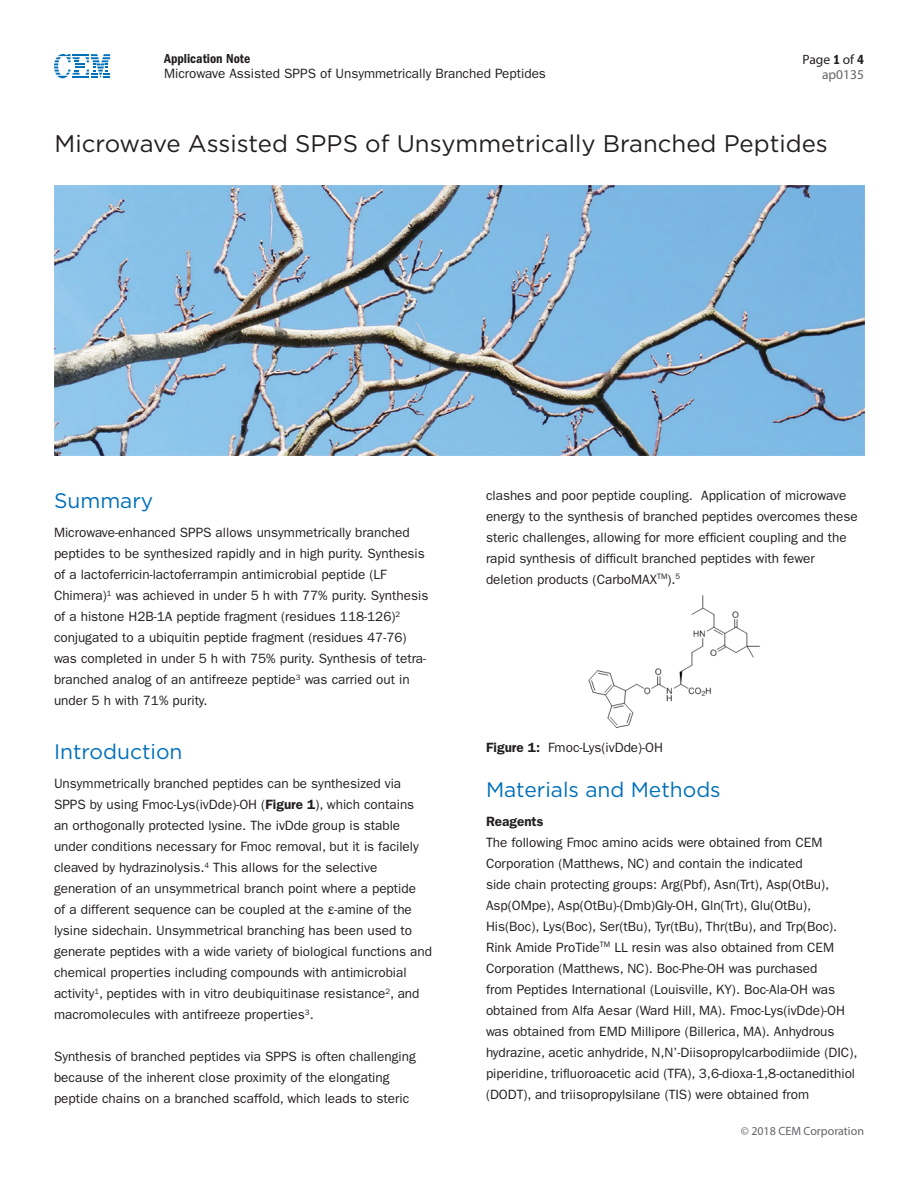
<style>
.page{position:relative;width:918px;height:1188px;background:#fff}
.page>*{position:absolute;margin:0;border:0;box-sizing:border-box;transform-origin:0 0}
.Application_Note_Tit{font:24px "Gotham HTF";color:#231f20}
.Subtitle{font:21px "Gotham HTF";color:#0070ba}
.Paragraph{font:13.5px/21px "ITC Franklin Gothic Std";color:#231f20}
.t1{font:13.5px "ITC Franklin Gothic Std Dm Cd";color:#231f20}
.t2{font:13.5px "Myriad Pro";color:#231f20}
.Paragraph-2{font:600 13.5px "ITC Franklin Gothic Std";color:#231f20}
.Application_Note_Num{font:13.5px "Myriad Pro";color:#636466}
.t3{font:12px "Myriad Pro";color:#636466}
.s1{font-family:"ITC Franklin Gothic Std Dm Cd"}
.s2{font-weight:600}
.s3{font-family:"Minion Pro";font-size:16.5px}
</style>
<div class="page">
<svg style="left:54px;top:54px;width:56px;height:24px"></svg>
<img style="left:55px;top:185px;width:810px;height:270px">
<img style="left:588px;top:595px;width:173px;height:133px">
<p class="t1" style="left:164px;top:51px;width:88px">Application Note</p>
<p class="Paragraph" style="left:164px;top:63px;width:383px">Microwave Assisted SPPS of Unsymmetrically Branched Peptides</p>
<p class="t2" style="left:803px;top:51px;width:63px">Page <span class="s1">1</span> of <span class="s1">4</span></p>
<p class="Application_Note_Num" style="left:822px;top:66px;width:43px">ap0135</p>
<p class="Application_Note_Tit" style="left:55px;top:130px;width:775px">Microwave Assisted SPPS of Unsymmetrically Branched Peptides</p>
<p class="Subtitle" style="left:54px;top:489px;width:101px">Summary</p>
<p class="Paragraph" style="left:54px;top:522px;width:376px">Microwave-enhanced SPPS allows unsymmetrically branched peptides to be synthesized rapidly and in high purity. Synthesis of a lactoferricin-lactoferrampin antimicrobial peptide (LF Chimera)<sup>1</sup> was achieved in under 5 h with 77% purity. Synthesis of a histone H2B-1A peptide fragment (residues 118-126)<sup>2 </sup>conjugated to a ubiquitin peptide fragment (residues 47-76) was completed in under 5 h with 75% purity. Synthesis of tetra&shy;branched analog of an antifreeze peptide<sup>3</sup> was carried out in under 5 h with 71% purity.</p>
<p class="Subtitle" style="left:54px;top:740px;width:130px">Introduction</p>
<p class="Paragraph" style="left:54px;top:773px;width:379px">Unsymmetrically branched peptides can be synthesized via SPPS by using Fmoc-Lys(ivDde)-OH (<span class="s2">Figure 1</span>), which contains an orthogonally protected lysine. The ivDde group is stable under conditions necessary for Fmoc removal, but it is facilely cleaved by hydrazinolysis.<sup>4</sup> This allows for the selective generation of an unsymmetrical branch point where a peptide<br>of a different sequence can be coupled at the <span class="s3">ε</span>-amine of the lysine sidechain. Unsymmetrical branching has been used to generate peptides with a wide variety of biological functions and chemical properties including compounds with antimicrobial activity<sup>1</sup>, peptides with in vitro deubiquitinase resistance<sup>2</sup>, and macromolecules with antifreeze properties<sup>3</sup>.</p>
<p class="Paragraph" style="left:54px;top:1046px;width:363px">Synthesis of branched peptides via SPPS is often challenging because of the inherent close proximity of the elongating peptide chains on a branched scaffold, which leads to steric</p>
<p class="Paragraph" style="left:486px;top:485px;width:373px">clashes and poor peptide coupling. Application of microwave energy to the synthesis of branched peptides overcomes these steric challenges, allowing for more efficient coupling and the rapid synthesis of difficult branched peptides with fewer deletion products (CarboMAX<sup>TM</sup>).<sup>5</sup></p>
<p class="Paragraph" style="left:486px;top:737px;width:179px"><span class="s2">Figure 1:</span> Fmoc-Lys(ivDde)-OH</p>
<p class="Subtitle" style="left:486px;top:777px;width:236px">Materials and Methods</p>
<p class="Paragraph-2" style="left:486px;top:813px;width:59px">Reagents</p>
<p class="Paragraph" style="left:486px;top:832px;width:373px">The following Fmoc amino acids were obtained from CEM Corporation (Matthews, NC) and contain the indicated<br>side chain protecting groups: Arg(Pbf), Asn(Trt), Asp(OtBu), Asp(OMpe), Asp(OtBu)-(Dmb)Gly-OH, Gln(Trt), Glu(OtBu), His(Boc), Lys(Boc), Ser(tBu), Tyr(tBu), Thr(tBu), and Trp(Boc).<br>Rink Amide ProTide<sup>TM</sup> LL resin was also obtained from CEM Corporation (Matthews, NC). Boc-Phe-OH was purchased<br>from Peptides International (Louisville, KY). Boc-Ala-OH was obtained from Alfa Aesar (Ward Hill, MA). Fmoc-Lys(ivDde)-OH was obtained from EMD Millipore (Billerica, MA). Anhydrous hydrazine, acetic anhydride, N,N’-Diisopropylcarbodiimide (DIC), piperidine, trifluoroacetic acid (TFA), 3,6-dioxa-1,8-octanedithiol (DODT), and triisopropylsilane (TIS) were obtained from</p>
<p class="t3" style="left:741px;top:1123px;width:125px">© 2018 CEM Corporation</p>
</div>
